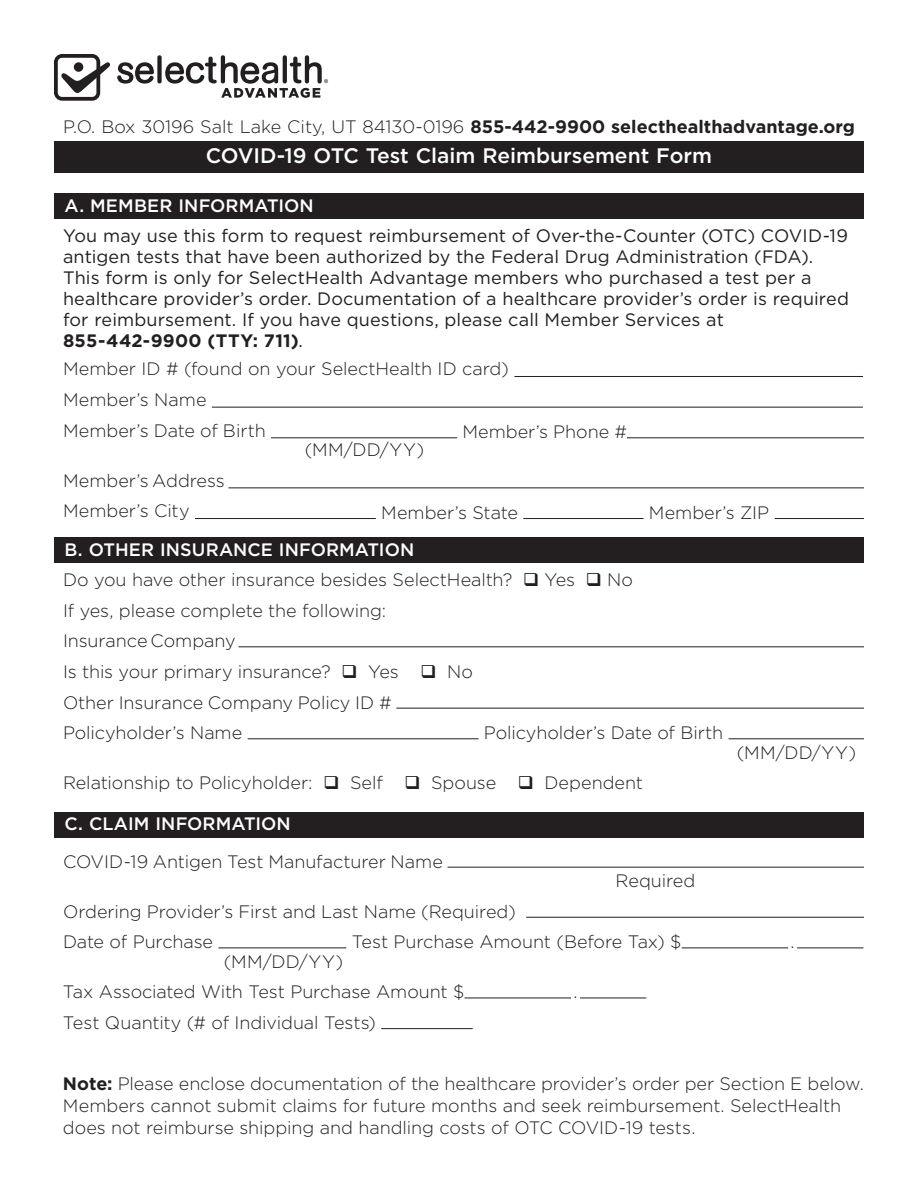
<style>
.page{position:relative;width:918px;height:1188px;background:#fff}
.page>*{position:absolute;margin:0;border:0;box-sizing:border-box;transform-origin:0 0}
.t1{font:500 21px "Gotham";color:#fff}
.Body_Copy_Light{font:300 18px/21.8px "Gotham";letter-spacing:-.005em;color:#231f20}
.Body_Copy{font:18px/21px "Gotham";letter-spacing:.005em;color:#231f20}
.Black_Bar_Heading{font:500 18px "Gotham";letter-spacing:.005em;color:#fff}
.s1{font-weight:700}
</style>
<div class="page">
<svg style="left:54px;top:54px;width:100px;height:47px"></svg>
<div style="left:157px;top:55px;width:5px;height:28px;background:#231f20;border-radius:2px"></div>
<svg style="left:165px;top:55px;width:163px;height:43px"></svg>
<div style="left:54px;top:141px;width:810px;height:31px;background:#231f20"></div>
<hr style="left:514px;top:376px;width:349px;height:1px;background:#231f20">
<hr style="left:212px;top:407px;width:651px;height:1px;background:#231f20">
<hr style="left:271px;top:437px;width:186px;height:1px;background:#231f20">
<hr style="left:627px;top:437px;width:237px;height:1px;background:#231f20">
<hr style="left:228px;top:487px;width:636px;height:1px;background:#231f20">
<hr style="left:195px;top:518px;width:181px;height:1px;background:#231f20">
<hr style="left:523px;top:518px;width:121px;height:1px;background:#231f20">
<hr style="left:775px;top:518px;width:89px;height:1px;background:#231f20">
<div style="left:54px;top:194px;width:810px;height:25px;background:#231f20"></div>
<hr style="left:238px;top:646px;width:626px;height:1px;background:#231f20">
<hr style="left:396px;top:708px;width:468px;height:1px;background:#231f20">
<hr style="left:248px;top:738px;width:231px;height:1px;background:#231f20">
<hr style="left:729px;top:738px;width:135px;height:1px;background:#231f20">
<div style="left:54px;top:538px;width:810px;height:25px;background:#231f20"></div>
<hr style="left:448px;top:867px;width:416px;height:1px;background:#231f20">
<hr style="left:526px;top:917px;width:338px;height:1px;background:#231f20">
<hr style="left:218px;top:948px;width:128px;height:1px;background:#231f20">
<hr style="left:682px;top:948px;width:106px;height:1px;background:#231f20">
<hr style="left:797px;top:948px;width:66px;height:1px;background:#231f20">
<hr style="left:465px;top:998px;width:106px;height:1px;background:#231f20">
<hr style="left:580px;top:998px;width:66px;height:1px;background:#231f20">
<hr style="left:381px;top:1028px;width:92px;height:1px;background:#231f20">
<div style="left:54px;top:812px;width:810px;height:25px;background:#231f20"></div>
<p class="Body_Copy_Light" style="left:63px;top:115px;width:793px">P.O. Box 30196 Salt Lake City, UT 84130-0196 <span class="s1">855-442-9900 selecthealthadvantage.org</span></p>
<p class="t1" style="left:206px;top:142px;width:508px">COVID-19 OTC Test Claim Reimbursement Form</p>
<p class="Black_Bar_Heading" style="left:64px;top:194px;width:251px">A. MEMBER INFORMATION</p>
<p class="Body_Copy" style="left:63px;top:225px;width:788px">You may use this form to request reimbursement of Over-the-Counter (OTC) COVID-19 antigen tests that have been authorized by the Federal Drug Administration (FDA).<br>This form is only for SelectHealth Advantage members who purchased a test per a healthcare provider’s order. Documentation of a healthcare provider’s order is required for reimbursement. If you have questions, please call Member Services at <span class="s1">855-442-9900 (TTY: 711)</span>.</p>
<p class="Body_Copy_Light" style="left:63px;top:358px;width:448px">Member ID # (found on your SelectHealth ID card)</p>
<p class="Body_Copy_Light" style="left:63px;top:388px;width:145px">Member’s Name</p>
<p class="Body_Copy_Light" style="left:63px;top:419px;width:204px">Member’s Date of Birth</p>
<p class="Body_Copy_Light" style="left:462px;top:420px;width:166px">Member’s Phone #</p>
<p class="Body_Copy_Light" style="left:305px;top:438px;width:121px">(MM/DD/YY)</p>
<p class="Body_Copy_Light" style="left:63px;top:469px;width:163px">Member’s Address</p>
<p class="Body_Copy_Light" style="left:63px;top:500px;width:128px">Member’s City</p>
<p class="Body_Copy_Light" style="left:381px;top:501px;width:138px">Member’s State</p>
<p class="Body_Copy_Light" style="left:649px;top:501px;width:122px">Member’s ZIP</p>
<p class="Black_Bar_Heading" style="left:64px;top:538px;width:351px">B. OTHER INSURANCE INFORMATION</p>
<p class="Body_Copy_Light" style="left:63px;top:568px;width:572px">Do you have other insurance besides SelectHealth? ❑ Yes ❑ No</p>
<p class="Body_Copy_Light" style="left:63px;top:599px;width:325px">If yes, please complete the following:</p>
<p class="Body_Copy_Light" style="left:63px;top:629px;width:174px">Insurance Company</p>
<p class="Body_Copy_Light" style="left:63px;top:660px;width:412px">Is this your primary insurance? ❑ Yes ❑ No</p>
<p class="Body_Copy_Light" style="left:63px;top:691px;width:330px">Other Insurance Company Policy ID #</p>
<p class="Body_Copy_Light" style="left:63px;top:721px;width:181px">Policyholder’s Name</p>
<p class="Body_Copy_Light" style="left:484px;top:721px;width:241px">Policyholder’s Date of Birth</p>
<p class="Body_Copy_Light" style="left:63px;top:772px;width:582px">Relationship to Policyholder: ❑ Self ❑ Spouse ❑ Dependent</p>
<p class="Black_Bar_Heading" style="left:64px;top:812px;width:228px">C. CLAIM INFORMATION</p>
<p class="Body_Copy_Light" style="left:63px;top:850px;width:381px">COVID-19 Antigen Test Manufacturer Name</p>
<p class="Body_Copy_Light" style="left:616px;top:869px;width:81px">Required</p>
<p class="Body_Copy_Light" style="left:63px;top:900px;width:455px">Ordering Provider’s First and Last Name (Required)</p>
<p class="Body_Copy_Light" style="left:63px;top:931px;width:151px">Date of Purchase</p>
<p class="Body_Copy_Light" style="left:352px;top:931px;width:331px">Test Purchase Amount (Before Tax) $</p>
<p class="Body_Copy_Light" style="left:224px;top:950px;width:121px">(MM/DD/YY)</p>
<p class="Body_Copy_Light" style="left:63px;top:981px;width:403px">Tax Associated With Test Purchase Amount $</p>
<p class="Body_Copy_Light" style="left:63px;top:1011px;width:314px">Test Quantity (# of Individual Tests)</p>
<p class="Body_Copy_Light" style="left:573px;top:981px;width:6px">.</p>
<p class="Body_Copy_Light" style="left:737px;top:741px;width:121px">(MM/DD/YY)</p>
<p class="Body_Copy_Light" style="left:791px;top:931px;width:6px">.</p>
<p class="Body_Copy_Light" style="left:63px;top:1073px;width:802px"><span class="s1">Note:</span> Please enclose documentation of the healthcare provider’s order per Section E below.<br>Members cannot submit claims for future months and seek reimbursement. SelectHealth does not reimburse shipping and handling costs of OTC COVID-19 tests.</p>
</div>
